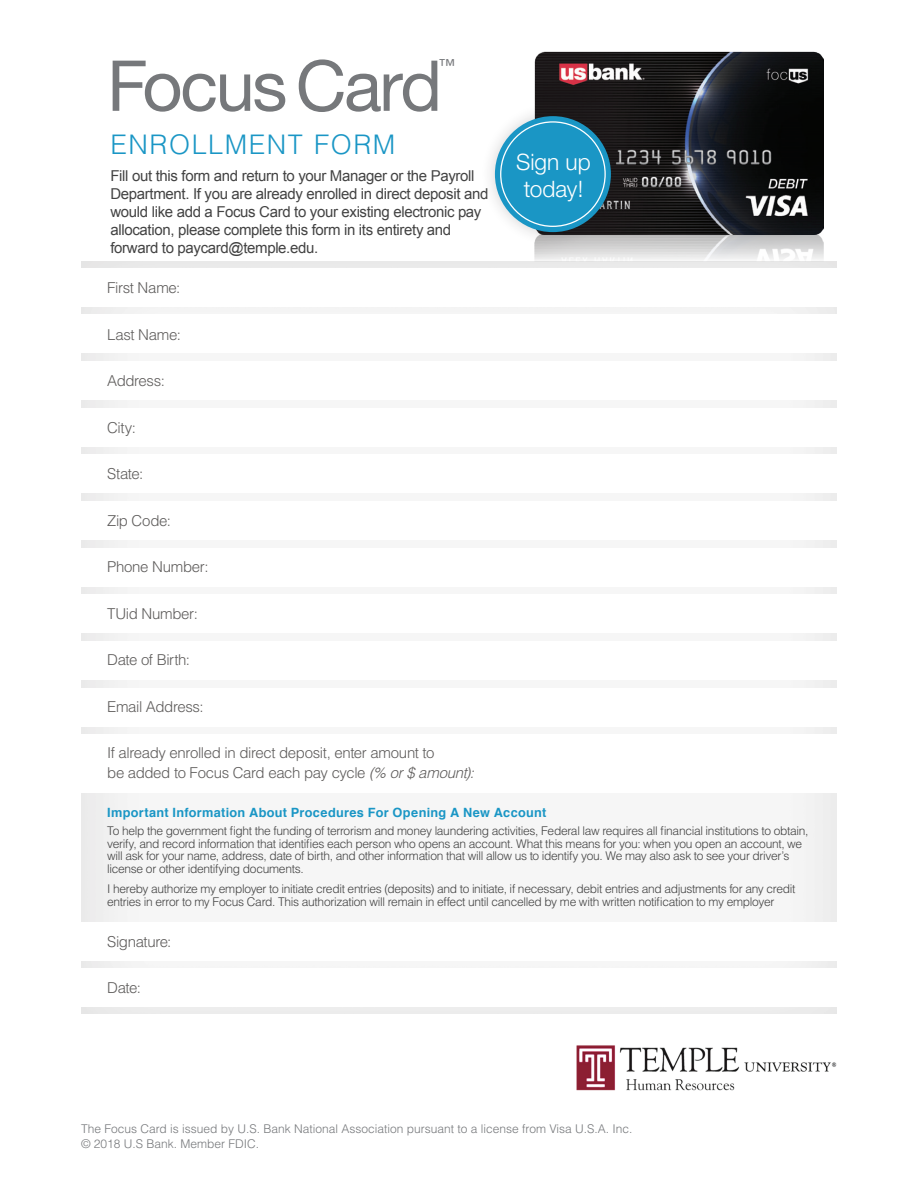
<style>
.page{position:relative;width:918px;height:1188px;background:#fff}
.page>*{position:absolute;margin:0;border:0;box-sizing:border-box;transform-origin:0 0}
.t1{font:70.2px "Helvetica Neue";letter-spacing:-.035em;color:#76787b}
.t2{font:300 27px "Helvetica";letter-spacing:.055em;color:#1a96c5}
.t3{font:300 22.65px/27.2px "Helvetica Neue";color:#fff;text-align:center}
.t4{font:16.8px "Helvetica Neue";color:#76787b}
.t5{font:15px/18px "Arial";letter-spacing:-.025em;color:#434343}
.t6{font:300 15px/19.5px "Helvetica";letter-spacing:-.025em;color:#5e5c5b}
.t7{font:700 12.75px "Helvetica";letter-spacing:.025em;color:#1a96c5}
.t8{font:300 12px/12.8px "Helvetica";letter-spacing:-.025em;color:#434343}
.t9{font:300 12px/14.4px "Helvetica";color:#76787b}
.s1{font-style:italic}
</style>
<div class="page">
<div style="left:74px;top:255px;width:764px;height:759px;background:#f6f6f6"></div>
<div style="left:81px;top:268px;width:756px;height:39px;background:#fff"></div>
<div style="left:81px;top:315px;width:756px;height:38px;background:#fff"></div>
<div style="left:81px;top:361px;width:756px;height:39px;background:#fff"></div>
<div style="left:81px;top:408px;width:756px;height:38px;background:#fff"></div>
<div style="left:81px;top:455px;width:756px;height:38px;background:#fff"></div>
<div style="left:81px;top:501px;width:756px;height:39px;background:#fff"></div>
<div style="left:81px;top:548px;width:756px;height:38px;background:#fff"></div>
<div style="left:81px;top:595px;width:756px;height:38px;background:#fff"></div>
<div style="left:81px;top:641px;width:756px;height:39px;background:#fff"></div>
<div style="left:81px;top:688px;width:756px;height:38px;background:#fff"></div>
<div style="left:81px;top:735px;width:756px;height:38px;background:#fff"></div>
<div style="left:81px;top:773px;width:756px;height:19px;background:#fff"></div>
<div style="left:81px;top:922px;width:756px;height:39px;background:#fff"></div>
<div style="left:81px;top:968px;width:756px;height:38px;background:#fff"></div>
<img style="left:535px;top:52px;width:288px;height:207px">
<img style="left:535px;top:53px;width:289px;height:182px">
<div style="left:480px;top:101px;width:146px;height:146px;background:#231f20;opacity:.2"></div>
<div style="left:495px;top:116px;width:116px;height:116px;background:#1a96c5;border-radius:50%"></div>
<img style="left:576px;top:1045px;width:261px;height:46px">
<h1 class="t1" style="left:107px;top:44px;width:336px">Focus Card</h1>
<h3 class="t4" style="left:439px;top:55px;width:18px">™</h3>
<h2 class="t2" style="left:111px;top:127px;width:286px">ENROLLMENT FORM</h2>
<h3 class="t3" style="left:516px;top:148px;width:76px">Sign up today!</h3>
<p class="t5" style="left:110px;top:167px;width:379px">Fill out this form and return to your Manager or the Payroll Department. If you are already enrolled in direct deposit and would like add a Focus Card to your existing electronic pay allocation, please complete this form in its entirety and forward to paycard@temple.edu.</p>
<p class="t6" style="left:107px;top:278px;width:75px">First Name:</p>
<p class="t6" style="left:107px;top:324px;width:75px">Last Name:</p>
<p class="t6" style="left:107px;top:371px;width:59px">Address:</p>
<p class="t6" style="left:107px;top:417px;width:30px">City:</p>
<p class="t6" style="left:107px;top:464px;width:38px">State:</p>
<p class="t6" style="left:107px;top:510px;width:65px">Zip Code:</p>
<p class="t6" style="left:107px;top:557px;width:103px">Phone Number:</p>
<p class="t6" style="left:107px;top:603px;width:92px">TUid Number:</p>
<p class="t6" style="left:107px;top:650px;width:84px">Date of Birth:</p>
<p class="t6" style="left:107px;top:696px;width:98px">Email Address:</p>
<p class="t6" style="left:107px;top:743px;width:368px">If already enrolled in direct deposit, enter amount to<br>be added to Focus Card each pay cycle <span class="s1">(% or $ amount):</span></p>
<p class="t7" style="left:107px;top:802px;width:441px">Important Information About Procedures For Opening A New Account</p>
<p class="t8" style="left:107px;top:824px;width:703px">To help the government fight the funding of terrorism and money laundering activities, Federal law requires all financial institutions to obtain, verify, and record information that identifies each person who opens an account. What this means for you: when you open an account, we will ask for your name, address, date of birth, and other information that will allow us to identify you. We may also ask to see your driver’s license or other identifying documents.</p>
<p class="t8" style="left:107px;top:882px;width:690px">I hereby authorize my employer to initiate credit entries (deposits) and to initiate, if necessary, debit entries and adjustments for any credit entries in error to my Focus Card. This authorization will remain in effect until cancelled by me with written notification to my employer</p>
<p class="t6" style="left:107px;top:931px;width:66px">Signature:</p>
<p class="t6" style="left:107px;top:978px;width:35px">Date:</p>
<p class="t9" style="left:81px;top:1122px;width:553px">The Focus Card is issued by U.S. Bank National Association pursuant to a license from Visa U.S.A. Inc. © 2018 U.S Bank. Member FDIC.</p>
</div>
